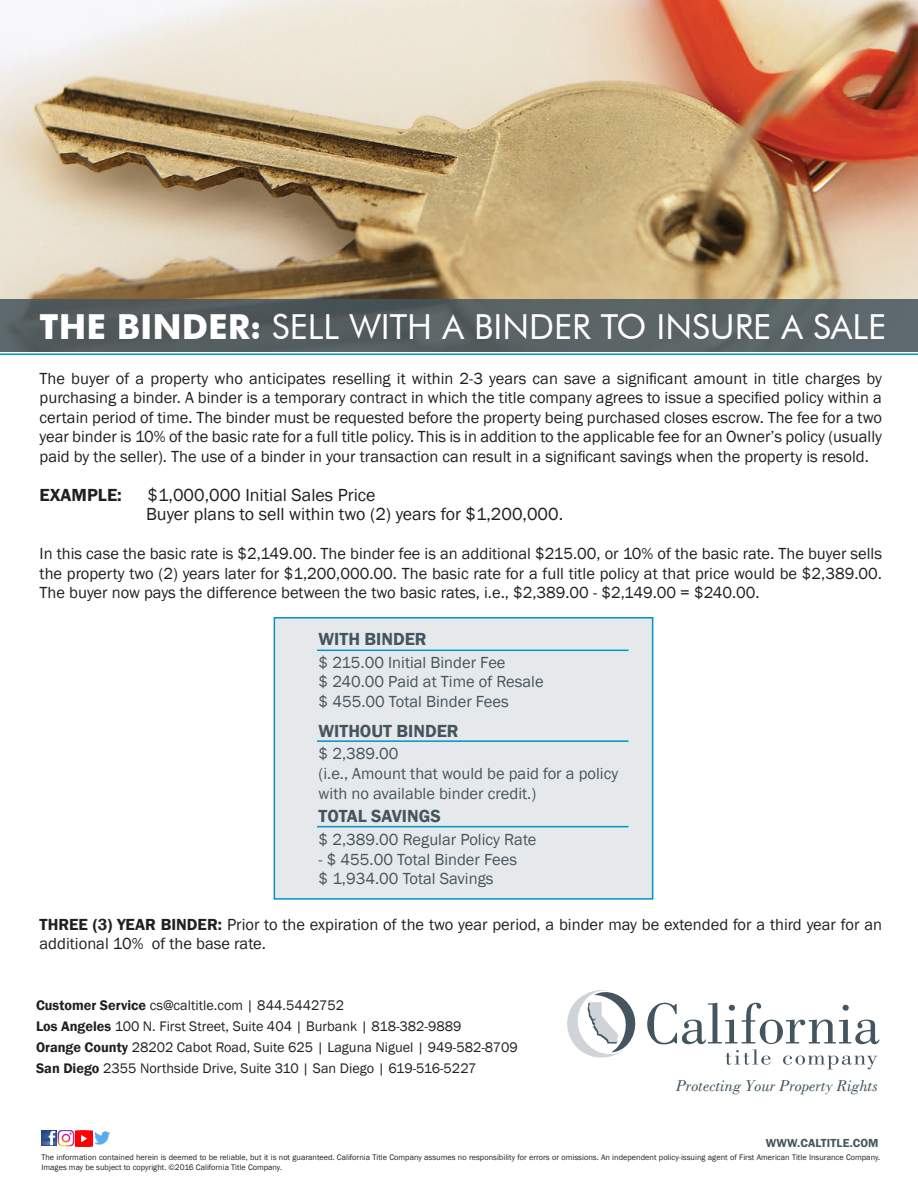
<style>
.page{position:relative;width:918px;height:1188px;background:#fff}
.page>*{position:absolute;margin:0;border:0;box-sizing:border-box;transform-origin:0 0}
.t1{font:34.5px "Futura BT";color:#fff}
.t2{font:18px/19.5px "Franklin Gothic";color:#231f20}
.t3{font:600 18px "Franklin Gothic";color:#45555f}
.t4{font:600 18px "Franklin Gothic";color:#231f20}
.t5{font:16.5px/19.5px "Franklin Gothic";color:#231f20;text-align:justify}
.t6{font:16.5px/19.8px "Franklin Gothic";color:#45555f}
.t7{font:16.5px "Capelli Italic SWFTE";color:#45555f}
.t8{font:14.25px "Franklin Gothic";color:#231f20}
.t9{font:600 12px "Franklin Gothic";letter-spacing:.01em;color:#45555f}
.t10{font:8.25px/10.5px "Franklin Gothic";letter-spacing:.005em;color:#231f20}
.s1{font-weight:700}
.s2{font-weight:600}
</style>
<div class="page">
<div style="left:274px;top:617px;width:379px;height:283px;background:#e6e9eb;border:2px solid #0093c7"></div>
<img style="left:0;top:0;width:918px;height:299px">
<svg style="left:0;top:299px;width:918px;height:53px;background:#565f61"></svg>
<hr style="left:0;top:353px;width:918px;height:2px;background:#0093c7">
<hr style="left:317px;top:650px;width:311px;height:1px;background:#0093c7">
<hr style="left:317px;top:740px;width:311px;height:2px;background:#0093c7">
<hr style="left:317px;top:826px;width:311px;height:1px;background:#0093c7">
<svg style="left:647px;top:1003px;width:233px;height:66px"></svg>
<svg style="left:567px;top:990px;width:69px;height:68px"></svg>
<svg style="left:41px;top:1130px;width:16px;height:16px"></svg>
<img style="left:58px;top:1130px;width:16px;height:16px">
<img style="left:76px;top:1130px;width:16px;height:16px">
<img style="left:94px;top:1131px;width:16px;height:14px">
<p class="t1" style="left:40px;top:306px;width:848px"><span class="s1">THE BINDER:</span> SELL WITH A BINDER TO INSURE A SALE</p>
<p class="t5" style="left:40px;top:369px;width:844px">The buyer of a property who anticipates reselling it within 2-3 years can save a significant amount in title charges by purchasing a binder. A binder is a temporary contract in which the title company agrees to issue a specified policy within a certain period of time. The binder must be requested before the property being purchased closes escrow. The fee for a two year binder is 10% of the basic rate for a full title policy. This is in addition to the applicable fee for an Owner’s policy (usually paid by the seller). The use of a binder in your transaction can result in a significant savings when the property is resold.</p>
<p class="t4" style="left:40px;top:484px;width:84px">EXAMPLE:</p>
<p class="t2" style="left:146px;top:486px;width:419px">$1,000,000 Initial Sales Price<br>Buyer plans to sell within two (2) years for $1,200,000.</p>
<p class="t5" style="left:40px;top:545px;width:844px">In this case the basic rate is $2,149.00. The binder fee is an additional $215.00, or 10% of the basic rate. The buyer sells the property two (2) years later for $1,200,000.00. The basic rate for a full title policy at that price would be $2,389.00.<br>The buyer now pays the difference between the two basic rates, i.e., $2,389.00 - $2,149.00 = $240.00.</p>
<p class="t3" style="left:319px;top:628px;width:110px">WITH BINDER</p>
<p class="t6" style="left:319px;top:653px;width:188px">$ 215.00 Initial Binder Fee</p>
<p class="t6" style="left:319px;top:672px;width:227px">$ 240.00 Paid at Time of Resale</p>
<p class="t6" style="left:319px;top:692px;width:192px">$ 455.00 Total Binder Fees</p>
<p class="t3" style="left:319px;top:720px;width:142px">WITHOUT BINDER</p>
<p class="t6" style="left:319px;top:744px;width:82px">$ 2,389.00</p>
<p class="t6" style="left:319px;top:764px;width:301px">(i.e., Amount that would be paid for a policy with no available binder credit.)</p>
<p class="t3" style="left:319px;top:805px;width:124px">TOTAL SAVINGS</p>
<p class="t6" style="left:319px;top:830px;width:219px">$ 2,389.00 Regular Policy Rate</p>
<p class="t6" style="left:319px;top:849px;width:200px">- $ 455.00 Total Binder Fees</p>
<p class="t6" style="left:319px;top:869px;width:176px">$ 1,934.00 Total Savings</p>
<p class="t5" style="left:40px;top:915px;width:844px"><span class="s2">THREE (3) YEAR BINDER:</span> Prior to the expiration of the two year period, a binder may be extended for a third year for an additional 10% of the base rate.</p>
<p class="t8" style="left:36px;top:996px;width:310px"><span class="s2">Customer Service</span> cs@caltitle.com | 844.5442752</p>
<p class="t8" style="left:36px;top:1017px;width:427px"><span class="s2">Los Angeles</span> 100 N. First Street, Suite 404 | Burbank | 818-382-9889</p>
<p class="t8" style="left:36px;top:1038px;width:483px"><span class="s2">Orange County</span> 28202 Cabot Road, Suite 625 | Laguna Niguel | 949-582-8709</p>
<p class="t8" style="left:36px;top:1059px;width:442px"><span class="s2">San Diego</span> 2355 Northside Drive, Suite 310 | San Diego | 619-516-5227</p>
<p class="t7" style="left:676px;top:1076px;width:203px">Protecting Your Property Rights</p>
<p class="t9" style="left:766px;top:1135px;width:114px">WWW.CALTITLE.COM</p>
<p class="t10" style="left:41px;top:1152px;width:840px">The information contained herein is deemed to be reliable, but it is not guaranteed. California Title Company assumes no responsibility for errors or omissions. An independent policy-issuing agent of First American Title Insurance Company.<br>Images may be subject to copyright. ©2016 California Title Company.</p>
</div>
